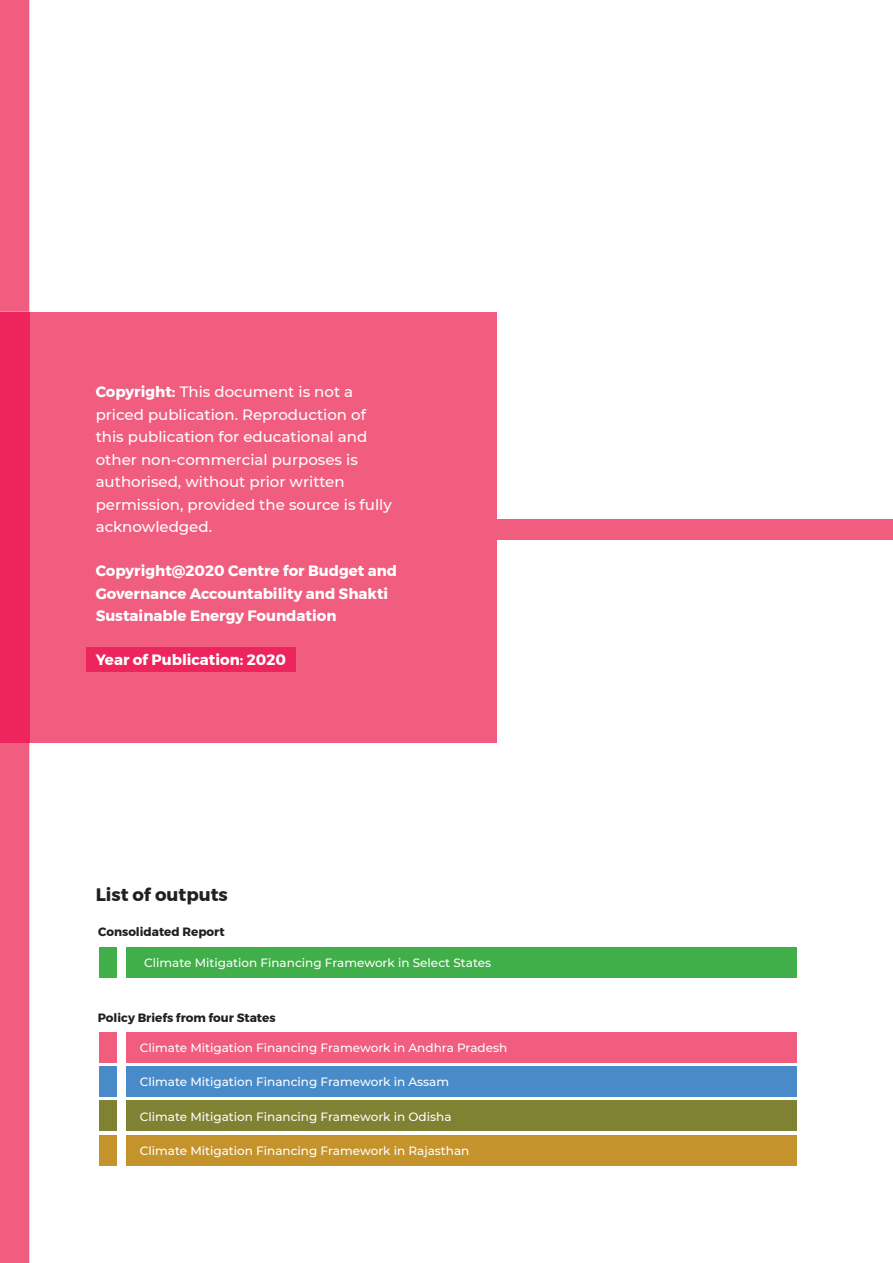
<style>
.page{position:relative;width:893px;height:1263px;background:#fff}
.page>*{position:absolute;margin:0;border:0;box-sizing:border-box;transform-origin:0 0}
.t1{font:700 18px "Montserrat";color:#231f20}
.t2{font:500 15px/22.5px "Montserrat";color:#fff}
.t3{font:700 15px/22.5px "Montserrat";color:#fff}
.t4{font:500 12px "Montserrat";color:#fff}
.t5{font:700 12px "Montserrat";color:#231f20}
.s1{font-weight:700}
</style>
<div class="page">
<div style="left:0;top:519px;width:893px;height:21px;background:#f05d7e"></div>
<div style="left:0;top:312px;width:496px;height:430px;background:#f05d7e"></div>
<div style="left:0;top:0;width:29px;height:1263px;background:#f05d7e"></div>
<div style="left:0;top:312px;width:29px;height:430px;background:#ee255c"></div>
<div style="left:99px;top:1033px;width:697px;height:30px;background:#f05d7e"></div>
<div style="left:99px;top:948px;width:697px;height:30px;background:#40ae49"></div>
<div style="left:99px;top:1101px;width:697px;height:30px;background:#7f8133"></div>
<div style="left:99px;top:1067px;width:697px;height:30px;background:#498bc9"></div>
<div style="left:99px;top:1135px;width:697px;height:30px;background:#c5932b"></div>
<div style="left:117px;top:946px;width:9px;height:221px;background:#fff"></div>
<div style="left:87px;top:647px;width:209px;height:25px;background:#ee255c"></div>
<p class="t2" style="left:96px;top:380px;width:298px"><span class="s1">Copyright:</span> This document is not a priced publication. Reproduction of this publication for educational and other non-commercial purposes is authorised, without prior written permission, provided the source is fully acknowledged.</p>
<p class="t3" style="left:96px;top:559px;width:303px">Copyright@2020 Centre for Budget and<br>Governance Accountability and Shakti<br>Sustainable Energy Foundation</p>
<p class="t3" style="left:96px;top:648px;width:192px">Year of Publication: 2020</p>
<h1 class="t1" style="left:96px;top:880px;width:134px">List of outputs</h1>
<p class="t5" style="left:98px;top:922px;width:128px">Consolidated Report</p>
<p class="t4" style="left:144px;top:954px;width:348px">Climate Mitigation Financing Framework in Select States</p>
<p class="t5" style="left:98px;top:1008px;width:179px">Policy Briefs from four States</p>
<p class="t4" style="left:140px;top:1039px;width:369px">Climate Mitigation Financing Framework in Andhra Pradesh</p>
<p class="t4" style="left:140px;top:1074px;width:311px">Climate Mitigation Financing Framework in Assam</p>
<p class="t4" style="left:140px;top:1108px;width:313px">Climate Mitigation Financing Framework in Odisha</p>
<p class="t4" style="left:140px;top:1143px;width:331px">Climate Mitigation Financing Framework in Rajasthan</p>
</div>
